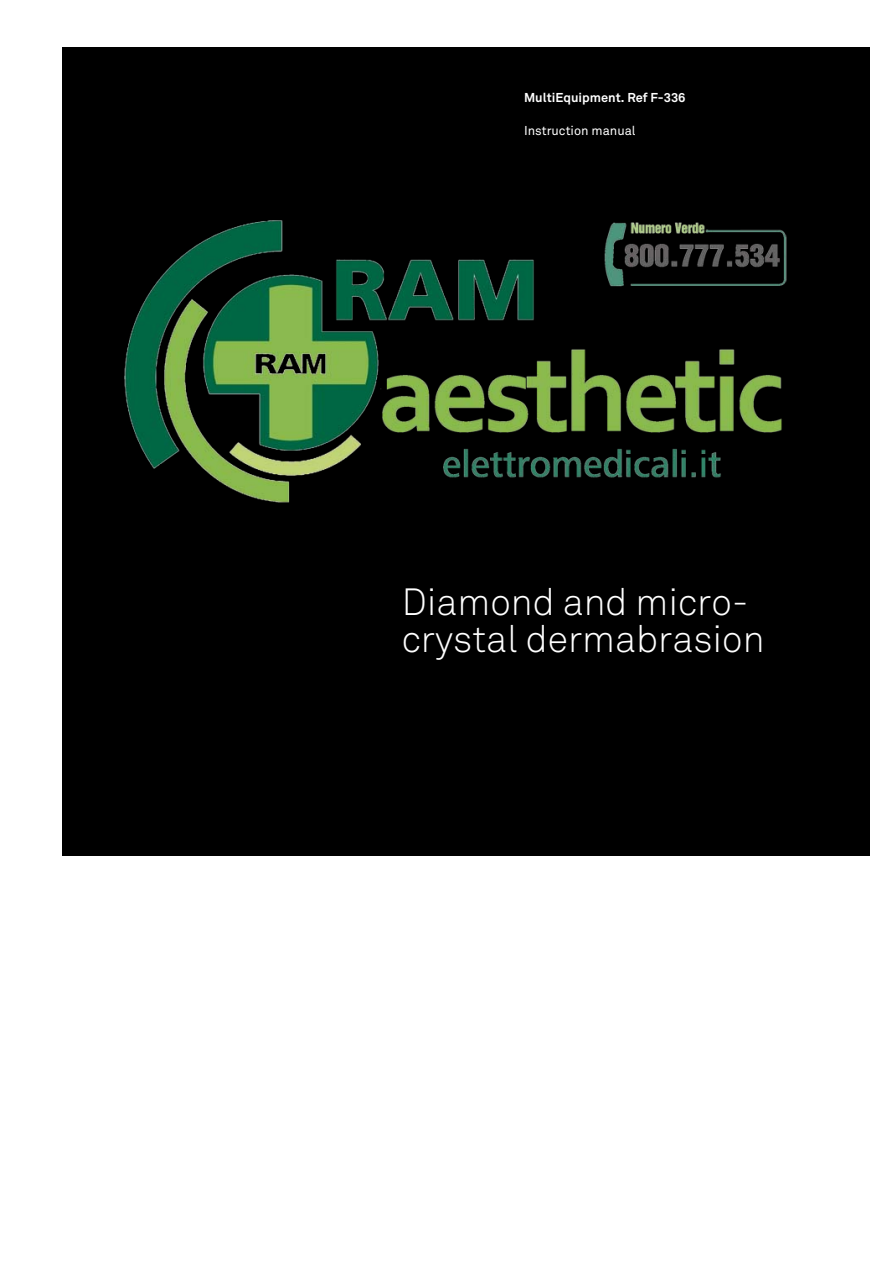
<style>
.page{position:relative;width:893px;height:1263px;background:#fff}
.page>*{position:absolute;margin:0;border:0;box-sizing:border-box;transform-origin:0 0}
.t1{font:300 37.5px/37.5px "Akkurat";color:#fff}
.t2{font:700 12.75px "Akkurat";color:#fff}
.t3{font:12.75px "Akkurat";color:#fff}
</style>
<div class="page">
<div style="left:63px;top:47px;width:807px;height:809px;background:#000"></div>
<img style="left:124px;top:220px;width:663px;height:283px">
<p class="t2" style="left:524px;top:89px;width:163px">MultiEquipment. Ref F-336</p>
<p class="t3" style="left:524px;top:122px;width:113px">Instruction manual</p>
<p class="t1" style="left:402px;top:582px;width:364px">Diamond and micro&shy;crystal dermabrasion</p>
</div>
